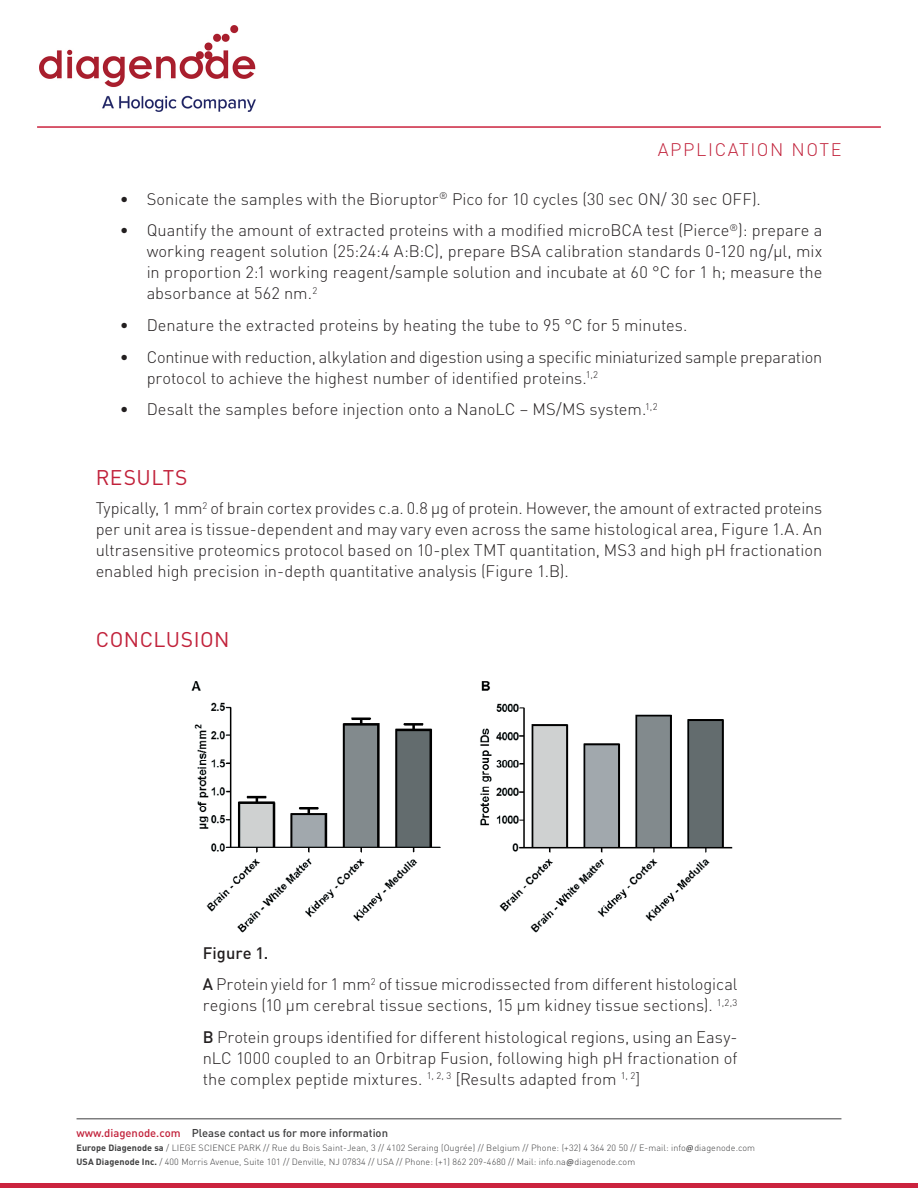
<style>
.page{position:relative;width:918px;height:1188px;background:#fff}
.page>*{position:absolute;margin:0;border:0;box-sizing:border-box;transform-origin:0 0}
.t1{font:21px "DIN";letter-spacing:.025em;color:#c1213a}
.t2{font:300 18px "DIN";letter-spacing:.09em;color:#c1213a}
.t3{font:300 16.5px/21px "DIN";color:#231f20}
.t4{font:500 11.25px "DIN";color:#3e3e3f}
.t5{font:300 9px/14.1px "DIN";letter-spacing:.01em;color:#3e3e3f}
.s1{font-weight:500}
.s2{color:#c1213a}
.s3{font-weight:700}
.s4{font-family:"Calibri";font-weight:400}
</style>
<div class="page">
<hr style="left:37px;top:126px;width:844px;height:2px;background:#cb233e">
<div style="left:0;top:1183px;width:918px;height:5px;background:#cb233e"></div>
<hr style="left:77px;top:1119px;width:764px;height:1px;background:#3e3e3f">
<img style="left:191px;top:681px;width:542px;height:252px">
<img style="left:40px;top:26px;width:216px;height:85px">
<p class="t2" style="left:658px;top:138px;width:185px">APPLICATION NOTE</p>
<p class="t3" style="left:120px;top:188px;width:643px">• Sonicate the samples with the Bioruptor<sup>®</sup> Pico for 10 cycles (30 sec ON/ 30 sec OFF).</p>
<p class="t3" style="left:147px;top:220px;width:677px;text-align:justify;text-indent:-27px">• Quantify the amount of extracted proteins with a modified microBCA test (Pierce<sup>®</sup>): prepare a working reagent solution (25:24:4 A:B:C), prepare BSA calibration standards 0-120 ng/μl, mix in proportion 2:1 working reagent/sample solution and incubate at 60 °C for 1 h; measure the absorbance at 562 nm.<sup>2</sup></p>
<p class="t3" style="left:120px;top:314px;width:569px">• Denature the extracted proteins by heating the tube to 95 °C for 5 minutes.</p>
<p class="t3" style="left:147px;top:346px;width:677px;text-indent:-27px">• Continue with reduction, alkylation and digestion using a specific miniaturized sample preparation protocol to achieve the highest number of identified proteins.<sup>1,2</sup></p>
<p class="t3" style="left:120px;top:399px;width:539px">• Desalt the samples before injection onto a NanoLC – MS/MS system.<sup>1,2</sup></p>
<p class="t1" style="left:96px;top:464px;width:93px">RESULTS</p>
<p class="t3" style="left:96px;top:498px;width:728px;text-align:justify">Typically, 1 mm<sup>2</sup> of brain cortex provides c.a. 0.8 μg of protein. However, the amount of extracted proteins per unit area is tissue-dependent and may vary even across the same histological area, Figure 1.A. An ultrasensitive proteomics protocol based on 10-plex TMT quantitation, MS3 and high pH fractionation enabled high precision in-depth quantitative analysis (Figure 1.B).</p>
<p class="t1" style="left:96px;top:627px;width:135px">CONCLUSION</p>
<p class="t3" style="left:203px;top:937px;width:536px;line-height:31.7px"><span class="s1">Figure 1.<br>A</span> Protein yield for 1 mm<sup>2</sup> of tissue microdissected from different histological</p>
<p class="t3" style="left:203px;top:989px;width:536px;line-height:31.7px">regions (10 μm cerebral tissue sections, 15 μm kidney tissue sections). <sup>1,2,3<br></sup><span class="s1">B</span> Protein groups identified for different histological regions, using an Easy-</p>
<p class="t3" style="left:203px;top:1047px;width:536px">nLC 1000 coupled to an Orbitrap Fusion, following high pH fractionation of the complex peptide mixtures. <sup>1,</sup> <sup>2,</sup> <sup>3</sup> [Results adapted from <sup>1,</sup> <sup>2</sup>]</p>
<p class="t4" style="left:77px;top:1125px;width:313px"><span class="s2">www.diagenode.com</span> Please contact us for more information</p>
<p class="t5" style="left:77px;top:1140px;width:680px"><span class="s3">Europe Diagenode sa</span> / LIEGE SCIENCE PARK // Rue du Bois Saint-Jean, 3 // 4102 Seraing (Ougrée) // Belgium // Phone: (+32) 4 364 20 50 // E-mail: info<span class="s4">@</span>diagenode.com<br><span class="s3">USA Diagenode Inc.</span> / 400 Morris Avenue, Suite 101 // Denville, NJ 07834 // USA // Phone: (+1) 862 209-4680 // Mail: info.na<span class="s4">@</span>diagenode.com</p>
</div>
